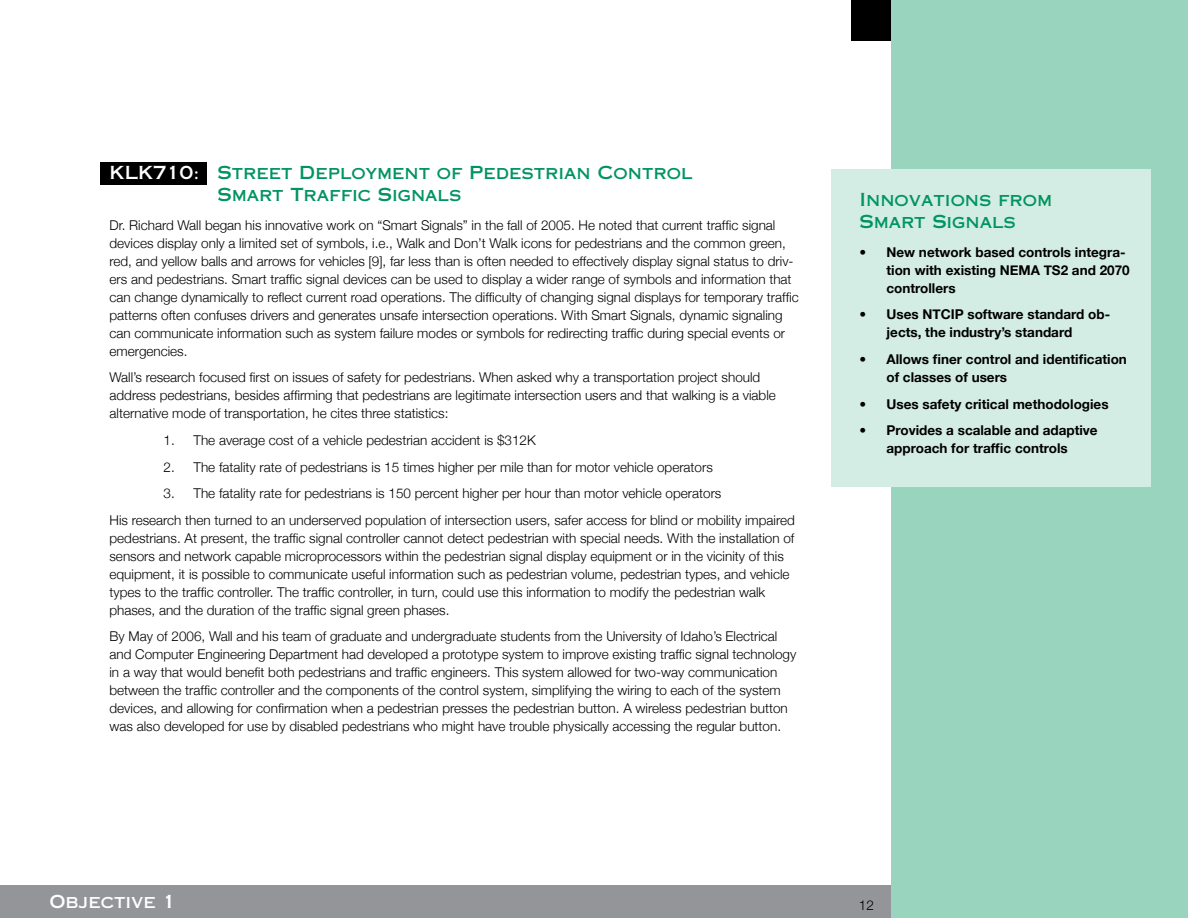
<style>
.page{position:relative;width:1188px;height:918px;background:#fff}
.page>*{position:absolute;margin:0;border:0;box-sizing:border-box;transform-origin:0 0}
.t1{font:18px/21.6px "Copperplate Thirty One AB";color:#009460;scale:.95 1}
.t2{font:18px "Copperplate Thirty One AB";color:#fff;scale:.95 1}
.t3{font:300 13.5px/18px "Helvetica Neue";color:#000}
.t4{font:700 13.5px/18px "Helvetica Neue";color:#000}
.s1{color:#fff}
</style>
<div class="page">
<div style="left:0;top:886px;width:893px;height:32px;background:#939598"></div>
<div style="left:891px;top:0;width:297px;height:918px;background:#99d4bf"></div>
<div style="left:851px;top:0;width:40px;height:40px;background:#000"></div>
<div style="left:100px;top:162px;width:107px;height:22px;background:#000"></div>
<div style="left:831px;top:170px;width:319px;height:318px;background:#d4ede4"></div>
<h1 class="t1" style="left:218px;top:162px;width:501px;text-indent:-108px"><span class="s1">KLK710:</span> Street Deployment of Pedestrian Control<br>Smart Traffic Signals</h1>
<p class="t3" style="left:110px;top:216px;width:691px">Dr. Richard Wall began his innovative work on “Smart Signals” in the fall of 2005. He noted that current traffic signal devices display only a limited set of symbols, i.e., Walk and Don’t Walk icons for pedestrians and the common green, red, and yellow balls and arrows for vehicles [9], far less than is often needed to effectively display signal status to driv&shy;ers and pedestrians. Smart traffic signal devices can be used to display a wider range of symbols and information that can change dynamically to reflect current road operations. The difficulty of changing signal displays for temporary traffic patterns often confuses drivers and generates unsafe intersection operations. With Smart Signals, dynamic signaling can communicate information such as system failure modes or symbols for redirecting traffic during special events or emergencies.</p>
<p class="t3" style="left:110px;top:368px;width:668px">Wall’s research focused first on issues of safety for pedestrians. When asked why a transportation project should address pedestrians, besides affirming that pedestrians are legitimate intersection users and that walking is a viable alternative mode of transportation, he cites three statistics:</p>
<p class="t3" style="left:164px;top:431px;width:374px">1. The average cost of a vehicle pedestrian accident is $312K</p>
<p class="t3" style="left:164px;top:457px;width:551px">2. The fatality rate of pedestrians is 15 times higher per mile than for motor vehicle operators</p>
<p class="t3" style="left:110px;top:480px;width:687px;line-height:26.5px;text-indent:54px">3. The fatality rate for pedestrians is 150 percent higher per hour than motor vehicle operators<br>His research then turned to an underserved population of intersection users, safer access for blind or mobility impaired</p>
<p class="t3" style="left:110px;top:529px;width:686px">pedestrians. At present, the traffic signal controller cannot detect pedestrian with special needs. With the installation of sensors and network capable microprocessors within the pedestrian signal display equipment or in the vicinity of this equipment, it is possible to communicate useful information such as pedestrian volume, pedestrian types, and vehicle types to the traffic controller. The traffic controller, in turn, could use this information to modify the pedestrian walk phases, and the duration of the traffic signal green phases.</p>
<p class="t3" style="left:110px;top:627px;width:688px">By May of 2006, Wall and his team of graduate and undergraduate students from the University of Idaho’s Electrical and Computer Engineering Department had developed a prototype system to improve existing traffic signal technology in a way that would benefit both pedestrians and traffic engineers. This system allowed for two-way communication between the traffic controller and the components of the control system, simplifying the wiring to each of the system devices, and allowing for confirmation when a pedestrian presses the pedestrian button. A wireless pedestrian button was also developed for use by disabled pedestrians who might have trouble physically accessing the regular button.</p>
<h1 class="t1" style="left:860px;top:189px;width:204px">Innovations from<br>Smart Signals</h1>
<p class="t4" style="left:886px;top:243px;width:245px;text-indent:-27px">• New network based controls integra&shy;tion with existing NEMA TS2 and 2070 controllers</p>
<p class="t4" style="left:886px;top:305px;width:225px;text-indent:-27px">• Uses NTCIP software standard ob&shy;jects, the industry’s standard</p>
<p class="t4" style="left:886px;top:350px;width:242px;text-indent:-27px">• Allows finer control and identification of classes of users</p>
<p class="t4" style="left:860px;top:394px;width:251px">• Uses safety critical methodologies</p>
<p class="t4" style="left:860px;top:421px;width:240px;text-align:center">• Provides a scalable and adaptive approach for traffic controls</p>
<h1 class="t2" style="left:50px;top:890px;width:135px">Objective 1</h1>
<p class="t3" style="left:859px;top:895px;width:17px">12</p>
</div>
